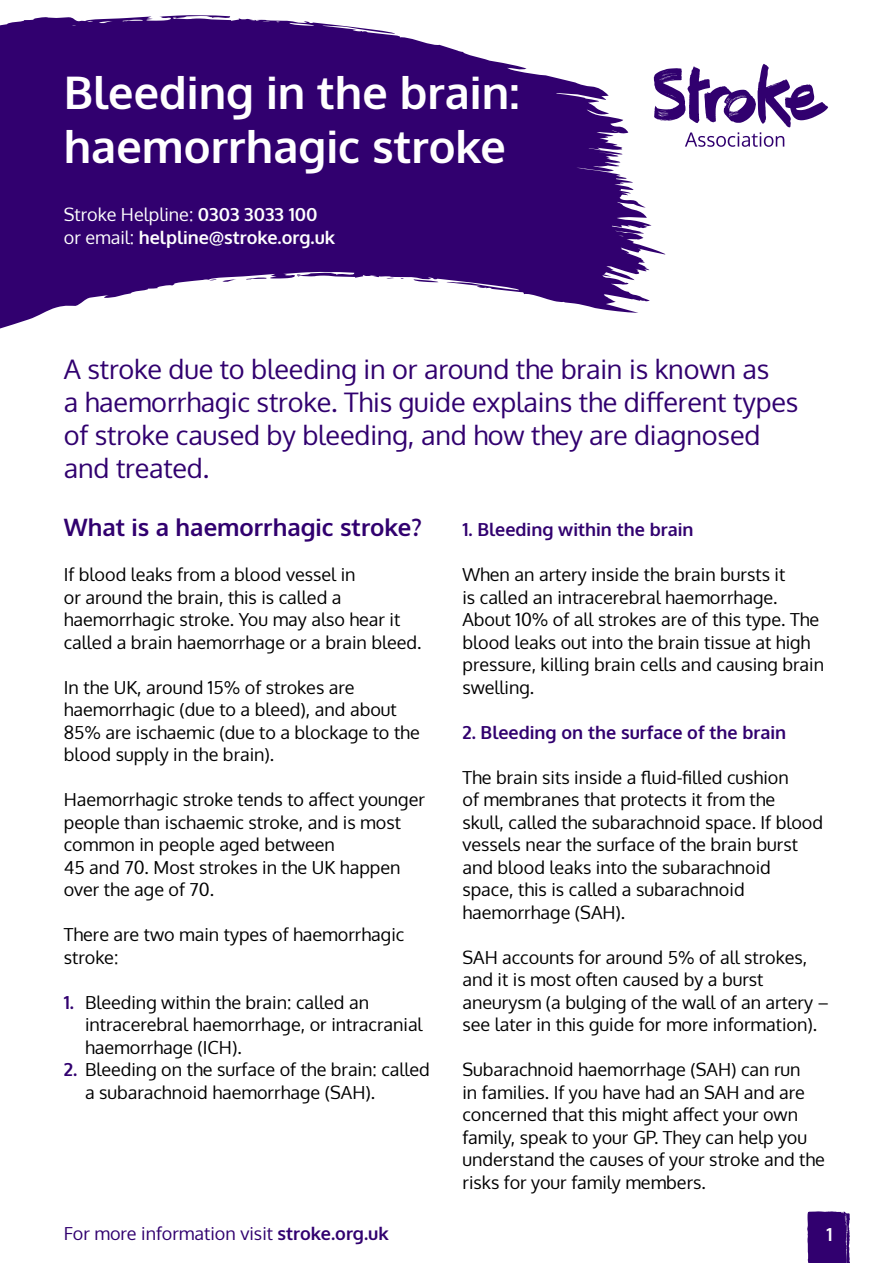
<style>
.page{position:relative;width:893px;height:1263px;background:#fff}
.page>*{position:absolute;margin:0;border:0;box-sizing:border-box;transform-origin:0 0}
.t1{font:700 45px/54px "Oxygen";color:#fff}
.t2{font:27px/33px "Oxygen";letter-spacing:-.005em;color:#31006f}
.t3{font:700 24px "Oxygen";color:#31006f}
.t4{font:18px/22.5px "Oxygen";color:#000}
.t5{font:700 18px/22.5px "Oxygen";color:#fff}
.t6{font:700 18px "Oxygen";color:#31006f}
.t7{font:18px "Oxygen";color:#31006f}
.s1{font-weight:400}
.s2{font-weight:700;color:#31006f}
.s3{font-weight:700}
</style>
<div class="page">
<svg style="left:807px;top:1211px;width:43px;height:52px;background:#3d0e77"></svg>
<svg style="left:670px;top:64px;width:158px;height:83px"></svg>
<svg style="left:0;top:15px;width:670px;height:314px;fill:#31006f"></svg>
<h1 class="t1" style="left:64px;top:67px;width:457px">Bleeding in the brain: haemorrhagic stroke</h1>
<p class="t5" style="left:64px;top:204px;width:273px"><span class="s1">Stroke Helpline:</span> 0303 3033 100 <span class="s1">or email:</span> helpline@stroke.org.uk</p>
<h2 class="t2" style="left:64px;top:353px;width:736px">A stroke due to bleeding in or around the brain is known as<br>a haemorrhagic stroke. This guide explains the different types of stroke caused by bleeding, and how they are diagnosed and treated.</h2>
<h3 class="t3" style="left:64px;top:513px;width:360px">What is a haemorrhagic stroke?</h3>
<p class="t4" style="left:64px;top:564px;width:359px">If blood leaks from a blood vessel in<br>or around the brain, this is called a haemorrhagic stroke. You may also hear it called a brain haemorrhage or a brain bleed.</p>
<p class="t4" style="left:64px;top:676px;width:357px">In the UK, around 15% of strokes are haemorrhagic (due to a bleed), and about 85% are ischaemic (due to a blockage to the blood supply in the brain).</p>
<p class="t4" style="left:64px;top:789px;width:363px">Haemorrhagic stroke tends to affect younger people than ischaemic stroke, and is most common in people aged between<br>45 and 70. Most strokes in the UK happen over the age of 70.</p>
<p class="t4" style="left:64px;top:924px;width:342px">There are two main types of haemorrhagic stroke:</p>
<p class="t4" style="left:85px;top:991px;width:339px;text-indent:-21px"><span class="s2">1.</span> Bleeding within the brain: called an intracerebral haemorrhage, or intracranial haemorrhage (ICH).</p>
<p class="t4" style="left:85px;top:1059px;width:346px;text-indent:-21px"><span class="s2">2.</span> Bleeding on the surface of the brain: called a subarachnoid haemorrhage (SAH).</p>
<p class="t6" style="left:462px;top:518px;width:233px">1. Bleeding within the brain</p>
<p class="t4" style="left:462px;top:564px;width:363px">When an artery inside the brain bursts it<br>is called an intracerebral haemorrhage.<br>About 10% of all strokes are of this type. The blood leaks out into the brain tissue at high pressure, killing brain cells and causing brain swelling.</p>
<p class="t6" style="left:462px;top:721px;width:325px">2. Bleeding on the surface of the brain</p>
<p class="t4" style="left:462px;top:766px;width:362px">The brain sits inside a fluid-filled cushion<br>of membranes that protects it from the<br>skull, called the subarachnoid space. If blood vessels near the surface of the brain burst and blood leaks into the subarachnoid space, this is called a subarachnoid haemorrhage (SAH).</p>
<p class="t4" style="left:462px;top:946px;width:368px">SAH accounts for around 5% of all strokes, and it is most often caused by a burst aneurysm (a bulging of the wall of an artery – see later in this guide for more information).</p>
<p class="t4" style="left:462px;top:1059px;width:364px">Subarachnoid haemorrhage (SAH) can run<br>in families. If you have had an SAH and are concerned that this might affect your own family, speak to your GP. They can help you understand the causes of your stroke and the risks for your family members.</p>
<p class="t7" style="left:64px;top:1221px;width:326px">For more information visit <span class="s3">stroke.org.uk</span></p>
<p class="t5" style="left:826px;top:1223px;width:8px">1</p>
</div>
